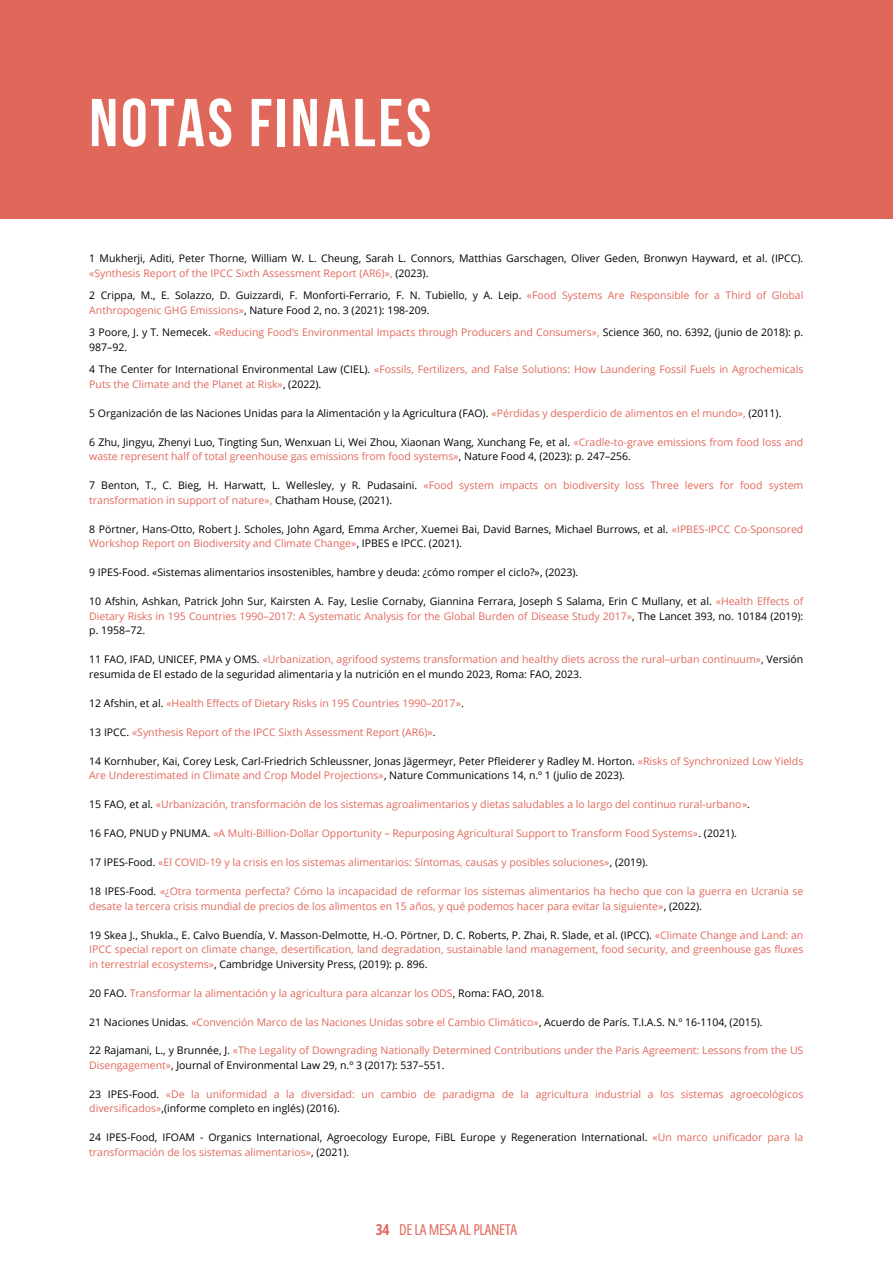
<style>
.page{position:relative;width:893px;height:1264px;background:#fff}
.page>*{position:absolute;margin:0;border:0;box-sizing:border-box;transform-origin:0 0}
.t1{font:700 67.5px "Bebas Neue";letter-spacing:.04em;color:#fff}
.t2{font:15px "Open Sans Condensed";letter-spacing:-.02em;color:#e0685c}
.t3{font:10.5px/14.5px "Open Sans";color:#000}
.t4{font:10.5px/14.5px "Open Sans";color:#e1685b}
.s1{color:#e1685b}
.s2{color:#000}
.s3{font-weight:700}
</style>
<div class="page">
<div style="left:0;top:0;width:892px;height:218px;background:#e0685b"></div>
<p class="t1" style="left:89px;top:95px;width:343px">NOTAS FINALES</p>
<p class="t3" style="left:89px;top:251px;width:715px">1 Mukherji, Aditi, Peter Thorne, William W. L. Cheung, Sarah L. Connors, Matthias Garschagen, Oliver Geden, Bronwyn Hayward, et al. (IPCC). <span class="s1">«Synthesis Report of the IPCC Sixth Assessment Report (AR6)»,</span> (2023).</p>
<p class="t3" style="left:89px;top:288px;width:715px">2 Crippa, M., E. Solazzo, D. Guizzardi, F. Monforti-Ferrario, F. N. Tubiello, y A. Leip. <span class="s1">«Food Systems Are Responsible for a Third of Global<br>Anthropogenic GHG Emissions»</span>, Nature Food 2, no. 3 (2021): 198-209.</p>
<p class="t4" style="left:89px;top:325px;width:715px"><span class="s2">3 Poore, J. y T. Nemecek.</span> «Reducing Food’s Environmental Impacts through Producers and Consumers», <span class="s2">Science 360, no. 6392, (junio de 2018): p.<br>987–92.</span></p>
<p class="t4" style="left:89px;top:362px;width:715px"><span class="s2">4 The Center for International Environmental Law (CIEL).</span> «Fossils, Fertilizers, and False Solutions: How Laundering Fossil Fuels in Agrochemicals<br>Puts the Climate and the Planet at Risk»<span class="s2">, (2022).</span></p>
<p class="t3" style="left:89px;top:405px;width:693px">5 Organización de las Naciones Unidas para la Alimentación y la Agricultura (FAO). <span class="s1">«Pérdidas y desperdicio de alimentos en el mundo»,</span> (2011).</p>
<p class="t3" style="left:89px;top:434px;width:715px">6 Zhu, Jingyu, Zhenyi Luo, Tingting Sun, Wenxuan Li, Wei Zhou, Xiaonan Wang, Xunchang Fe, et al. <span class="s1">«Cradle-to-grave emissions from food loss and waste represent half of total greenhouse gas emissions from food systems»</span>, Nature Food 4, (2023): p. 247–256.</p>
<p class="t4" style="left:89px;top:478px;width:715px"><span class="s2">7 Benton, T., C. Bieg, H. Harwatt, L. Wellesley, y R. Pudasaini.</span> «Food system impacts on biodiversity loss Three levers for food system transformation in support of nature», <span class="s2">Chatham House, (2021).</span></p>
<p class="t3" style="left:89px;top:521px;width:715px">8 Pörtner, Hans-Otto, Robert J. Scholes, John Agard, Emma Archer, Xuemei Bai, David Barnes, Michael Burrows, et al. <span class="s1">«IPBES-IPCC Co-Sponsored<br>Workshop Report on Biodiversity and Climate Change»</span>, IPBES e IPCC. (2021).</p>
<p class="t3" style="left:89px;top:565px;width:490px">9 IPES-Food. «Sistemas alimentarios insostenibles, hambre y deuda: ¿cómo romper el ciclo?», (2023).</p>
<p class="t3" style="left:89px;top:594px;width:715px;text-align:justify">10 Afshin, Ashkan, Patrick John Sur, Kairsten A. Fay, Leslie Cornaby, Giannina Ferrara, Joseph S Salama, Erin C Mullany, et al. <span class="s1">«Health Effects of Dietary Risks in 195 Countries 1990–2017: A Systematic Analysis for the Global Burden of Disease Study 2017»</span>, The Lancet 393, no. 10184 (2019): p. 1958–72.</p>
<p class="t3" style="left:89px;top:651px;width:715px">11 FAO, IFAD, UNICEF, PMA y OMS. <span class="s1">«Urbanization, agrifood systems transformation and healthy diets across the rural–urban continuum»</span>, Versión resumida de El estado de la seguridad alimentaria y la nutrición en el mundo 2023, Roma: FAO, 2023.</p>
<p class="t4" style="left:89px;top:695px;width:376px"><span class="s2">12 Afshin, et al.</span> «Health Effects of Dietary Risks in 195 Countries 1990–2017»<span class="s2">.</span></p>
<p class="t4" style="left:89px;top:724px;width:348px"><span class="s2">13 IPCC.</span> «Synthesis Report of the IPCC Sixth Assessment Report (AR6)»<span class="s2">.</span></p>
<p class="t3" style="left:89px;top:753px;width:715px">14 Kornhuber, Kai, Corey Lesk, Carl-Friedrich Schleussner, Jonas Jägermeyr, Peter Pfleiderer y Radley M. Horton. <span class="s1">«Risks of Synchronized Low Yields<br>Are Underestimated in Climate and Crop Model Projections»</span>, Nature Communications 14, n.º 1 (julio de 2023).</p>
<p class="t4" style="left:89px;top:796px;width:662px"><span class="s2">15 FAO, et al.</span> «Urbanización, transformación de los sistemas agroalimentarios y dietas saludables a lo largo del continuo rural-urbano»<span class="s2">.</span></p>
<p class="t4" style="left:89px;top:825px;width:649px"><span class="s2">16 FAO, PNUD y PNUMA.</span> «A Multi-Billion-Dollar Opportunity – Repurposing Agricultural Support to Transform Food Systems»<span class="s2">. (2021).</span></p>
<p class="t4" style="left:89px;top:854px;width:560px"><span class="s2">17 IPES-Food.</span> «El COVID-19 y la crisis en los sistemas alimentarios: Síntomas, causas y posibles soluciones»<span class="s2">, (2019).</span></p>
<p class="t4" style="left:89px;top:883px;width:715px"><span class="s2">18 IPES-Food.</span> «¿Otra tormenta perfecta? Cómo la incapacidad de reformar los sistemas alimentarios ha hecho que con la guerra en Ucrania se desate la tercera crisis mundial de precios de los alimentos en 15 años, y qué podemos hacer para evitar la siguiente»<span class="s2">, (2022).</span></p>
<p class="t4" style="left:89px;top:927px;width:715px;text-align:justify"><span class="s2">19 Skea J., Shukla., E. Calvo Buendía, V. Masson-Delmotte, H.-O. Pörtner, D. C. Roberts, P. Zhai, R. Slade, et al. (IPCC).</span> «Climate Change and Land: an IPCC special report on climate change, desertification, land degradation, sustainable land management, food security, and greenhouse gas fluxes in terrestrial ecosystems»<span class="s2">, Cambridge University Press, (2019): p. 896.</span></p>
<p class="t4" style="left:89px;top:985px;width:456px"><span class="s2">20 FAO.</span> Transformar la alimentación y la agricultura para alcanzar los ODS<span class="s2">, Roma: FAO, 2018.</span></p>
<p class="t3" style="left:89px;top:1014px;width:674px">21 Naciones Unidas. <span class="s1">«Convención Marco de las Naciones Unidas sobre el Cambio Climático»</span>, Acuerdo de París. T.I.A.S. N.º 16-1104, (2015).</p>
<p class="t4" style="left:89px;top:1043px;width:715px"><span class="s2">22 Rajamani, L., y Brunnée, J.</span> «The Legality of Downgrading Nationally Determined Contributions under the Paris Agreement: Lessons from the US<br>Disengagement»<span class="s2">, Journal of Environmental Law 29, n.º 3 (2017): 537–551.</span></p>
<p class="t4" style="left:89px;top:1086px;width:715px"><span class="s2">23 IPES-Food.</span> «De la uniformidad a la diversidad: un cambio de paradigma de la agricultura industrial a los sistemas agroecológicos diversificados»<span class="s2">,(informe completo en inglés) (2016).</span></p>
<p class="t3" style="left:89px;top:1130px;width:715px">24 IPES-Food, IFOAM - Organics International, Agroecology Europe, FiBL Europe y Regeneration International. <span class="s1">«Un marco unificador para la transformación de los sistemas alimentarios»</span>, (2021).</p>
<p class="t2" style="left:375px;top:1219px;width:143px"><span class="s3">34</span> DE LA MESA AL PLANETA</p>
</div>
